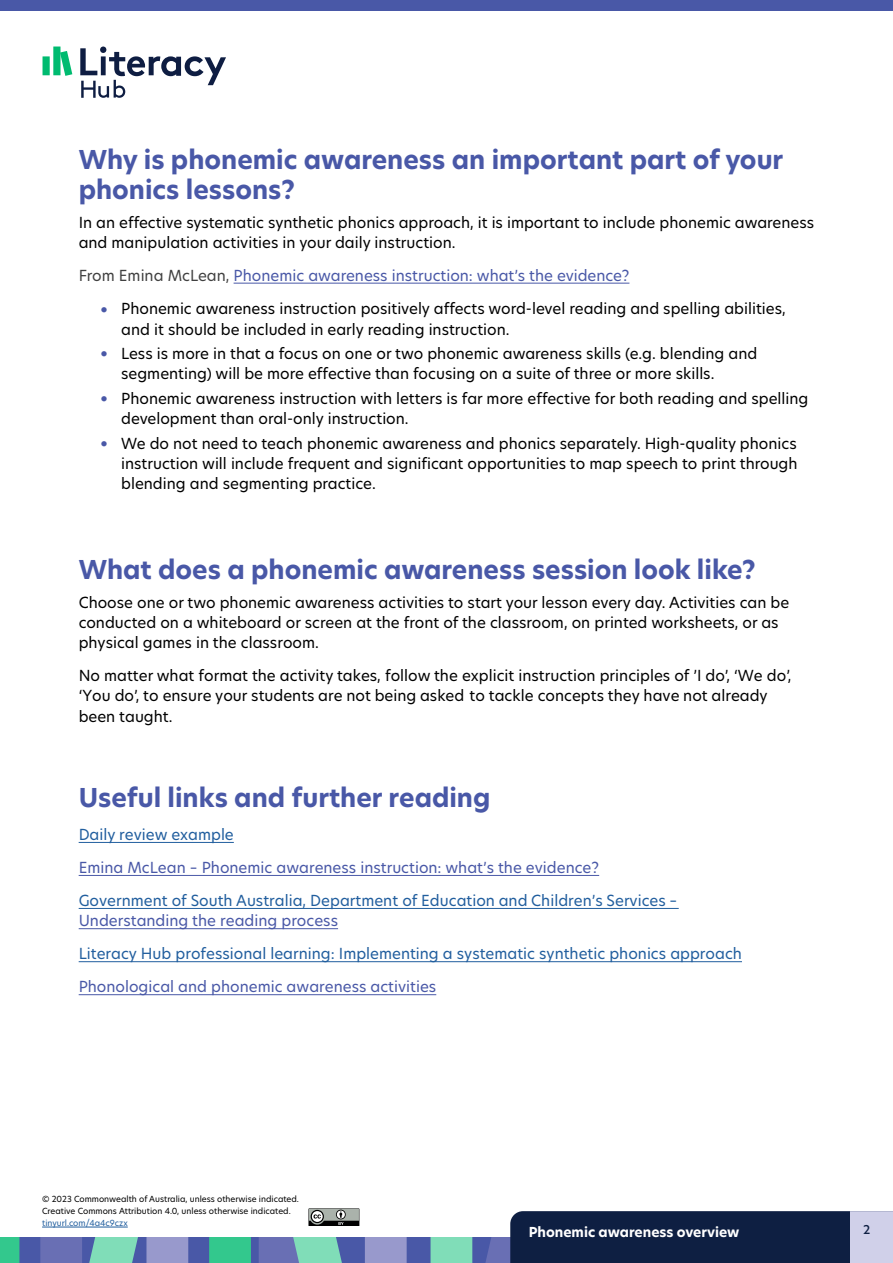
<style>
.page{position:relative;width:893px;height:1263px;background:#fff}
.page>*{position:absolute;margin:0;border:0;box-sizing:border-box;transform-origin:0 0}
.t1{font:700 25.5px/30px "New Hero";color:#4958a7}
.t2{font:15px/20.2px "New Hero";color:#000}
.t3{font:15px/33px "New Hero";color:#215e9e}
.t4{font:15px "New Hero";color:#4958a7}
.t5{font:700 13.5px "New Hero";color:#fff}
.t6{font:500 12px "New Hero";color:#0e1f42}
.t7{font:8.25px/12px "New Hero";color:#000}
.t8{font:8.25px "New Hero";color:#215e9e}
.s1{color:#404040}
.s2{font-size:19.5px;color:#4958a7}
.s3{color:#4958a7}
</style>
<div class="page">
<div style="left:0;top:1237px;width:893px;height:26px;background:#4958a7"></div>
<svg style="left:0;top:1237px;width:19px;height:26px"></svg>
<svg style="left:209px;top:1237px;width:42px;height:26px"></svg>
<svg style="left:40px;top:1237px;width:148px;height:26px;background:#7897b9"></svg>
<svg style="left:259px;top:1237px;width:148px;height:26px"></svg>
<div style="left:0;top:0;width:893px;height:11px;background:#4958a7"></div>
<svg style="left:80px;top:47px;width:146px;height:51px"></svg>
<svg style="left:43px;top:47px;width:29px;height:29px"></svg>
<svg style="left:431px;top:1211px;width:419px;height:52px;background:#2e415f"></svg>
<div style="left:850px;top:1211px;width:43px;height:52px;background:#d0d0e9"></div>
<svg style="left:309px;top:1208px;width:50px;height:18px"></svg>
<hr style="left:42px;top:1227px;width:86px;height:1px;background:#215e9e">
<hr style="left:234px;top:283px;width:395px;height:1px;background:#4958a7">
<hr style="left:79px;top:842px;width:155px;height:1px;background:#215e9e">
<hr style="left:79px;top:875px;width:520px;height:1px;background:#4958a7">
<hr style="left:79px;top:908px;width:600px;height:1px;background:#215e9e">
<hr style="left:79px;top:928px;width:259px;height:1px;background:#4958a7">
<hr style="left:79px;top:961px;width:663px;height:1px;background:#215e9e">
<hr style="left:79px;top:994px;width:357px;height:1px;background:#4958a7">
<h2 class="t1" style="left:79px;top:145px;width:706px">Why is phonemic awareness an important part of your phonics lessons?</h2>
<p class="t2" style="left:79px;top:212px;width:737px">In an effective systematic synthetic phonics approach, it is important to include phonemic awareness and manipulation activities in your daily instruction.</p>
<p class="t4" style="left:79px;top:265px;width:552px"><span class="s1">From Emina McLean,</span> Phonemic awareness instruction: what’s the evidence?</p>
<p class="t2" style="left:121px;top:298px;width:666px;text-indent:-21px"><span class="s2">•</span> Phonemic awareness instruction positively affects word-level reading and spelling abilities, and it should be included in early reading instruction.</p>
<p class="t2" style="left:121px;top:343px;width:638px;text-indent:-21px"><span class="s2">•</span> Less is more in that a focus on one or two phonemic awareness skills (e.g. blending and segmenting) will be more effective than focusing on a suite of three or more skills.</p>
<p class="t2" style="left:121px;top:388px;width:689px;text-indent:-21px"><span class="s2">•</span> Phonemic awareness instruction with letters is far more effective for both reading and spelling development than oral-only instruction.</p>
<p class="t2" style="left:121px;top:433px;width:678px;text-align:justify;text-indent:-21px"><span class="s2">•</span> We do not need to teach phonemic awareness and phonics separately. High-quality phonics instruction will include frequent and signifcant opportunities to map speech to print through blending and segmenting practice.</p>
<p class="t1" style="left:79px;top:554px;width:679px">What does a phonemic awareness session look like?</p>
<p class="t2" style="left:79px;top:592px;width:712px">Choose one or two phonemic awareness activities to start your lesson every day. Activities can be conducted on a whiteboard or screen at the front of the classroom, on printed worksheets, or as physical games in the classroom.</p>
<p class="t2" style="left:79px;top:665px;width:714px">No matter what format the activity takes, follow the explicit instruction principles of ’I do’, ‘We do’, ‘You do’, to ensure your students are not being asked to tackle concepts they have not already been taught.</p>
<p class="t1" style="left:79px;top:783px;width:413px">Useful links and further reading</p>
<p class="t3" style="left:79px;top:818px;width:157px">Daily review example</p>
<p class="t3" style="left:79px;top:851px;width:600px"><span class="s3">Emina McLean – Phonemic awareness instruction: what’s the evidence?<br></span>Government of South Australia, Department of Education and Children’s Services –</p>
<p class="t4" style="left:79px;top:911px;width:261px">Understanding the reading process</p>
<p class="t3" style="left:79px;top:937px;width:665px">Literacy Hub professional learning: Implementing a systematic synthetic phonics approach</p>
<p class="t4" style="left:79px;top:977px;width:359px">Phonological and phonemic awareness activities</p>
<p class="t7" style="left:42px;top:1193px;width:258px">© 2023 Commonwealth of Australia, unless otherwise indicated.<br>Creative Commons Attribution 4.0, unless otherwise indicated.</p>
<p class="t8" style="left:42px;top:1217px;width:87px">tinyurl.com/4a4c9czx</p>
<p class="t5" style="left:529px;top:1223px;width:212px">Phonemic awareness overview</p>
<p class="t6" style="left:863px;top:1221px;width:9px">2</p>
</div>
